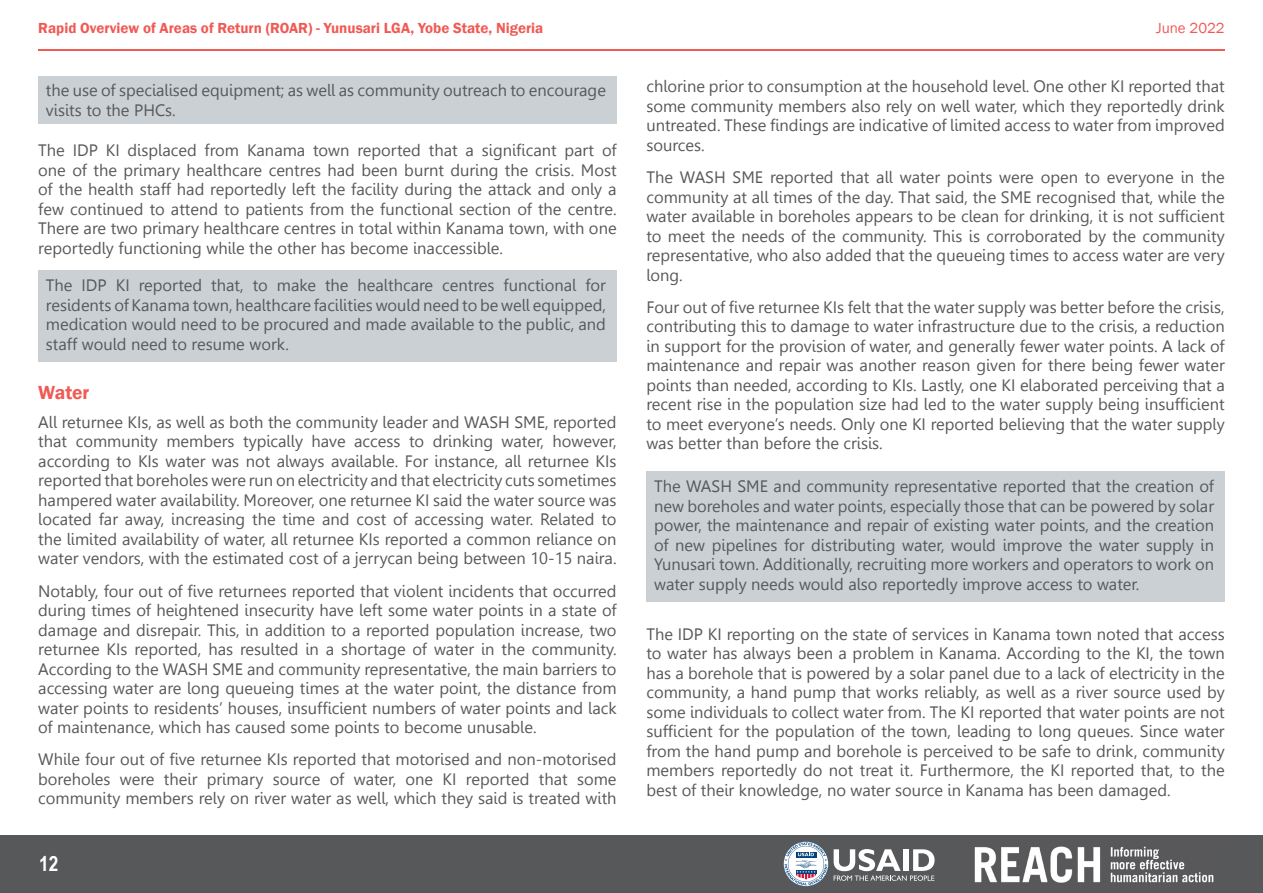
<style>
.page{position:relative;width:1263px;height:893px;background:#fff}
.page>*{position:absolute;margin:0;border:0;box-sizing:border-box;transform-origin:0 0}
.t1{font:700 21px "Arial Narrow";color:#fff}
.Main_title_-_A_Maste{font:600 19.5px "Franklin Gothic";letter-spacing:-.005em;color:#f05954}
.Section{font:16.5px/19.5px "Leelawadee";color:#57585a;text-align:justify}
.t2{font:600 15px "Franklin Gothic";color:#f05954}
.t3{font:15px "Franklin Gothic";color:#f05954}
</style>
<div class="page">
<hr style="left:38px;top:49px;width:1187px;height:2px;background:#f05954">
<div style="left:0;top:836px;width:1263px;height:57px;background:#57585a"></div>
<img style="left:974px;top:846px;width:240px;height:37px">
<svg style="left:834px;top:849px;width:100px;height:32px"></svg>
<svg style="left:783px;top:841px;width:45px;height:45px"></svg>
<div style="left:38px;top:77px;width:579px;height:47px;background:#cad0d4"></div>
<div style="left:38px;top:270px;width:579px;height:91px;background:#cad0d4"></div>
<div style="left:646px;top:471px;width:579px;height:131px;background:#cad0d4"></div>
<p class="t2" style="left:38px;top:19px;width:507px">Rapid Overview of Areas of Return (ROAR) - Yunusari LGA, Yobe State, Nigeria</p>
<p class="t3" style="left:1156px;top:19px;width:70px">June 2022</p>
<p class="Section" style="left:46px;top:81px;width:561px">the use of specialised equipment; as well as community outreach to encourage visits to the PHCs.</p>
<p class="Section" style="left:38px;top:141px;width:580px">The IDP KI displaced from Kanama town reported that a significant part of one of the primary healthcare centres had been burnt during the crisis. Most of the health staff had reportedly left the facility during the attack and only a few continued to attend to patients from the functional section of the centre.<br>There are two primary healthcare centres in total within Kanama town, with one reportedly functioning while the other has become inaccessible.</p>
<p class="Section" style="left:46px;top:276px;width:561px">The IDP KI reported that, to make the healthcare centres functional for residents of Kanama town, healthcare facilities would need to be well equipped, medication would need to be procured and made available to the public, and staff would need to resume work.</p>
<p class="Main_title_-_A_Maste" style="left:38px;top:380px;width:53px">Water</p>
<p class="Section" style="left:38px;top:412px;width:580px">All returnee KIs, as well as both the community leader and WASH SME, reported that community members typically have access to drinking water, however, according to KIs water was not always available. For instance, all returnee KIs reported that boreholes were run on electricity and that electricity cuts sometimes hampered water availability. Moreover, one returnee KI said the water source was located far away, increasing the time and cost of accessing water. Related to the limited availability of water, all returnee KIs reported a common reliance on water vendors, with the estimated cost of a jerrycan being between 10-15 naira.</p>
<p class="Section" style="left:38px;top:581px;width:580px">Notably, four out of five returnees reported that violent incidents that occurred during times of heightened insecurity have left some water points in a state of damage and disrepair. This, in addition to a reported population increase, two returnee KIs reported, has resulted in a shortage of water in the community.<br>According to the WASH SME and community representative, the main barriers to accessing water are long queueing times at the water point, the distance from water points to residents’ houses, insufficient numbers of water points and lack of maintenance, which has caused some points to become unusable.</p>
<p class="Section" style="left:38px;top:750px;width:580px">While four out of five returnee KIs reported that motorised and non-motorised boreholes were their primary source of water, one KI reported that some community members rely on river water as well, which they said is treated with</p>
<p class="t1" style="left:39px;top:847px;width:21px">12</p>
<p class="Section" style="left:646px;top:77px;width:580px">chlorine prior to consumption at the household level. One other KI reported that some community members also rely on well water, which they reportedly drink untreated. These findings are indicative of limited access to water from improved sources.</p>
<p class="Section" style="left:646px;top:168px;width:580px">The WASH SME reported that all water points were open to everyone in the community at all times of the day. That said, the SME recognised that, while the water available in boreholes appears to be clean for drinking, it is not sufficient to meet the needs of the community. This is corroborated by the community representative, who also added that the queueing times to access water are very long.</p>
<p class="Section" style="left:646px;top:297px;width:580px">Four out of five returnee KIs felt that the water supply was better before the crisis, contributing this to damage to water infrastructure due to the crisis, a reduction in support for the provision of water, and generally fewer water points. A lack of maintenance and repair was another reason given for there being fewer water points than needed, according to KIs. Lastly, one KI elaborated perceiving that a recent rise in the population size had led to the water supply being insufficient to meet everyone’s needs. Only one KI reported believing that the water supply was better than before the crisis.</p>
<p class="Section" style="left:654px;top:477px;width:561px">The WASH SME and community representative reported that the creation of new boreholes and water points, especially those that can be powered by solar power, the maintenance and repair of existing water points, and the creation of new pipelines for distributing water, would improve the water supply in Yunusari town. Additionally, recruiting more workers and operators to work on water supply needs would also reportedly improve access to water.</p>
<p class="Section" style="left:646px;top:624px;width:580px">The IDP KI reporting on the state of services in Kanama town noted that access to water has always been a problem in Kanama. According to the KI, the town has a borehole that is powered by a solar panel due to a lack of electricity in the community, a hand pump that works reliably, as well as a river source used by some individuals to collect water from. The KI reported that water points are not sufficient for the population of the town, leading to long queues. Since water from the hand pump and borehole is perceived to be safe to drink, community members reportedly do not treat it. Furthermore, the KI reported that, to the best of their knowledge, no water source in Kanama has been damaged.</p>
</div>
